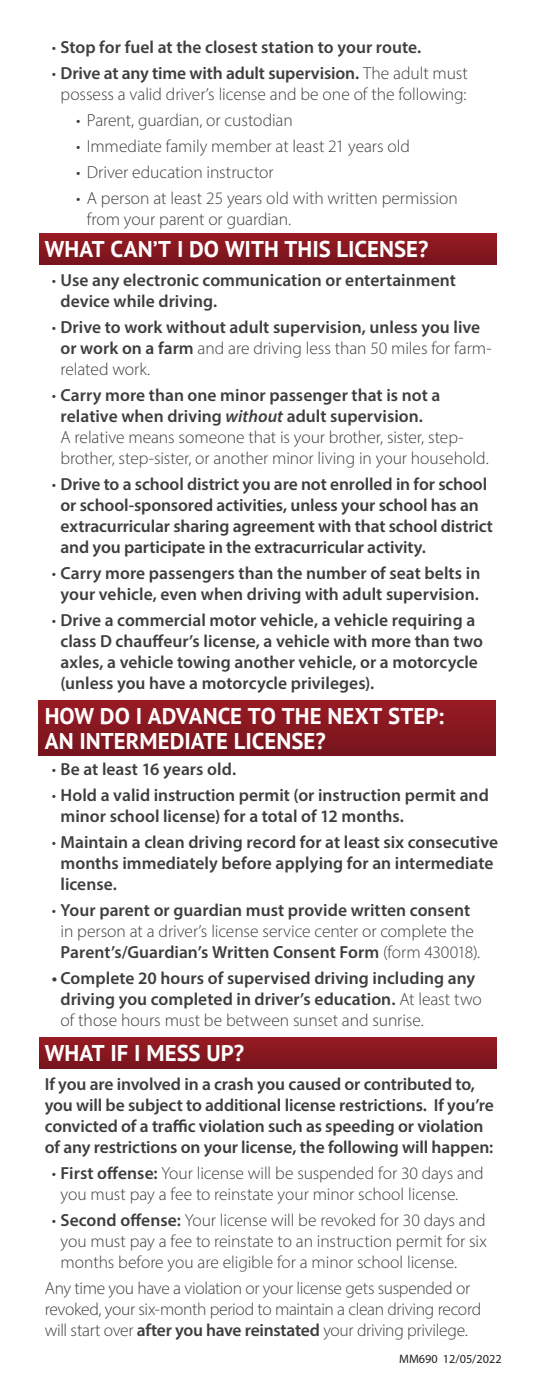
<style>
.page{position:relative;width:536px;height:1386px;background:#fff}
.page>*{position:absolute;margin:0;border:0;box-sizing:border-box;transform-origin:0 0}
.t1{font:700 22.75px/24.5px "PT Sans";color:#fff}
.t2{font:600 17.5px/21px "Myriad Pro";color:#3e3e3f}
.t3{font:300 17.5px/21px "Myriad Pro";letter-spacing:-.005em;color:#3e3e3f}
.t4{font:12.25px "Myriad Pro";color:#231f20}
.s1{font-weight:300}
.s2{font-weight:600}
.s3{font-weight:600;font-style:italic}
</style>
<div class="page">
<div style="left:39px;top:1037px;width:457px;height:32px;background:linear-gradient(to bottom,#981b24,#77141d)"></div>
<div style="left:38px;top:700px;width:457px;height:56px;background:linear-gradient(to bottom,#991b23,#76141d)"></div>
<svg style="left:40px;top:233px;width:456px;height:31px;background:#871720"></svg>
<p class="t2" style="left:52px;top:36px;width:371px"><span class="s1">•</span> Stop for fuel at the closest station to your route.</p>
<p class="t3" style="left:52px;top:62px;width:417px;text-align:center">• <span class="s2">Drive at any time with adult supervision.</span> The adult must possess a valid driver’s license and be one of the following:</p>
<p class="t3" style="left:76px;top:109px;width:218px">• Parent, guardian, or custodian</p>
<p class="t3" style="left:76px;top:135px;width:335px">• Immediate family member at least 21 years old</p>
<p class="t3" style="left:76px;top:161px;width:199px">• Driver education instructor</p>
<p class="t3" style="left:87px;top:187px;width:372px;text-indent:-11px">• A person at least 25 years old with written permission from your parent or guardian.</p>
<p class="t1" style="left:45px;top:236px;width:385px">WHAT CAN’T I DO WITH THIS LICENSE?</p>
<p class="t2" style="left:60px;top:269px;width:397px;text-indent:-9px"><span class="s1">•</span> Use any electronic communication or entertainment device while driving.</p>
<p class="t2" style="left:60px;top:316px;width:432px;text-indent:-9px"><span class="s1">•</span> Drive to work without adult supervision, unless you live or work on a farm <span class="s1">and are driving less than 50 miles for farm&shy;related work.</span></p>
<p class="t3" style="left:60px;top:385px;width:429px;text-indent:-9px">• <span class="s2">Carry more than one minor passenger that is not a relative when driving</span> <span class="s3">without</span> <span class="s2">adult supervision.<br></span>A relative means someone that is your brother, sister, step&shy;brother, step-sister, or another minor living in your household.</p>
<p class="t2" style="left:60px;top:473px;width:434px;text-indent:-9px"><span class="s1">•</span> Drive to a school district you are not enrolled in for school or school-sponsored activities, unless your school has an extracurricular sharing agreement with that school district and you participate in the extracurricular activity.</p>
<p class="t2" style="left:52px;top:562px;width:430px;text-align:center"><span class="s1">•</span> Carry more passengers than the number of seat belts in your vehicle, even when driving with adult supervision.</p>
<p class="t2" style="left:60px;top:609px;width:424px;text-indent:-9px"><span class="s1">•</span> Drive a commercial motor vehicle, a vehicle requiring a class D chauffeur’s license, a vehicle with more than two axles, a vehicle towing another vehicle, or a motorcycle (unless you have a motorcycle privileges).</p>
<p class="t1" style="left:45px;top:704px;width:400px">HOW DO I ADVANCE TO THE NEXT STEP:<br>AN INTERMEDIATE LICENSE?</p>
<p class="t2" style="left:52px;top:758px;width:186px"><span class="s1">•</span> Be at least 16 years old.</p>
<p class="t2" style="left:60px;top:784px;width:429px;text-indent:-9px"><span class="s1">•</span> Hold a valid instruction permit (or instruction permit and minor school license) for a total of 12 months.</p>
<p class="t2" style="left:60px;top:831px;width:439px;text-indent:-9px"><span class="s1">•</span> Maintain a clean driving record for at least six consecutive months immediately before applying for an intermediate license.</p>
<p class="t2" style="left:52px;top:899px;width:430px;text-align:center"><span class="s1">•</span> Your parent or guardian must provide written consent <span class="s1">in person at a driver’s license service center or complete the<br></span>Parent’s/Guardian’s Written Consent Form <span class="s1">(form 430018).</span></p>
<p class="t2" style="left:60px;top:967px;width:422px;text-indent:-9px">• Complete 20 hours of supervised driving including any driving you completed in driver’s education. <span class="s1">At least two of those hours must be between sunset and sunrise.</span></p>
<p class="t1" style="left:45px;top:1041px;width:201px">WHAT IF I MESS UP?</p>
<p class="t2" style="left:45px;top:1073px;width:450px">If you are involved in a crash you caused or contributed to, you will be subject to additional license restrictions. If you’re convicted of a traffic violation such as speeding or violation of any restrictions on your license, the following will happen:</p>
<p class="t3" style="left:60px;top:1163px;width:424px;text-indent:-9px">• <span class="s2">First offense:</span> Your license will be suspended for 30 days and you must pay a fee to reinstate your minor school license.</p>
<p class="t3" style="left:60px;top:1210px;width:427px;text-align:justify;text-indent:-9px">• <span class="s2">Second offense:</span> Your license will be revoked for 30 days and you must pay a fee to reinstate to an instruction permit for six months before you are eligible for a minor school license.</p>
<p class="t3" style="left:45px;top:1278px;width:438px">Any time you have a violation or your license gets suspended or revoked, your six-month period to maintain a clean driving record will start over <span class="s2">after you have reinstated</span> your driving privilege.</p>
<p class="t4" style="left:399px;top:1351px;width:104px">MM690 12/05/2022</p>
</div>
